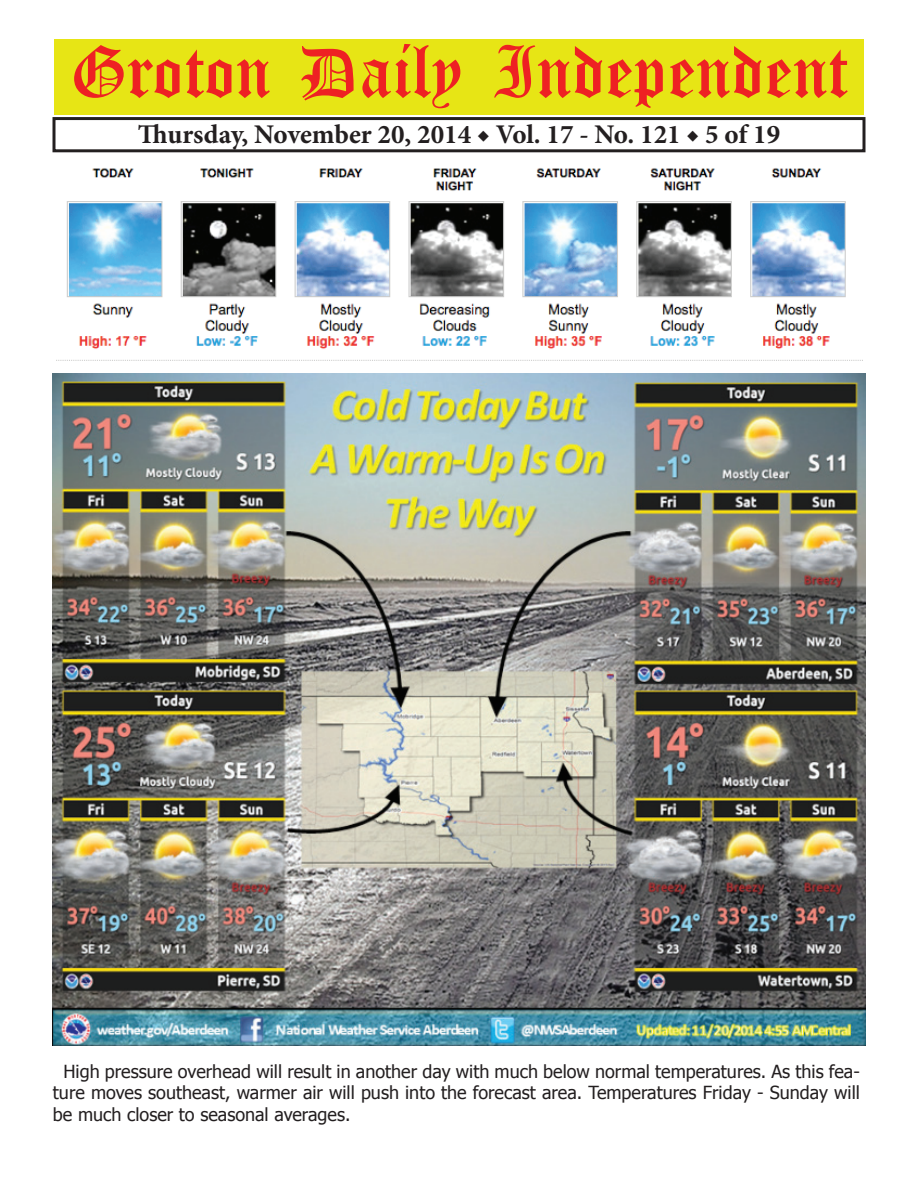
<style>
.page{position:relative;width:918px;height:1188px;background:#fff}
.page>*{position:absolute;margin:0;border:0;box-sizing:border-box;transform-origin:0 0}
.t1{font:54px "Old English Five";color:#ee2123}
.t2{font:700 27px "Minion Pro";color:#231f20}
.t3{font:18px/21.6px "Tahoma";color:#231f20;text-align:justify}
</style>
<div class="page">
<div style="left:52px;top:117px;width:814px;height:35px;border:3px solid #231f20"></div>
<div style="left:54px;top:40px;width:810px;height:75px;background:#e7e515"></div>
<img style="left:53px;top:374px;width:813px;height:671px">
<img style="left:66px;top:168px;width:780px;height:181px">
<h1 class="t1" style="left:70px;top:47px;width:779px">Groton Daily Independent</h1>
<h2 class="t2" style="left:138px;top:116px;width:644px">Thursday, November 20, 2014 ◆ Vol. 17 - No. 121 ◆ 5 of 19</h2>
<p class="t3" style="left:53px;top:1059px;width:808px;text-indent:10px">High pressure overhead will result in another day with much below normal temperatures. As this fea&shy;ture moves southeast, warmer air will push into the forecast area. Temperatures Friday - Sunday will be much closer to seasonal averages.</p>
</div>
